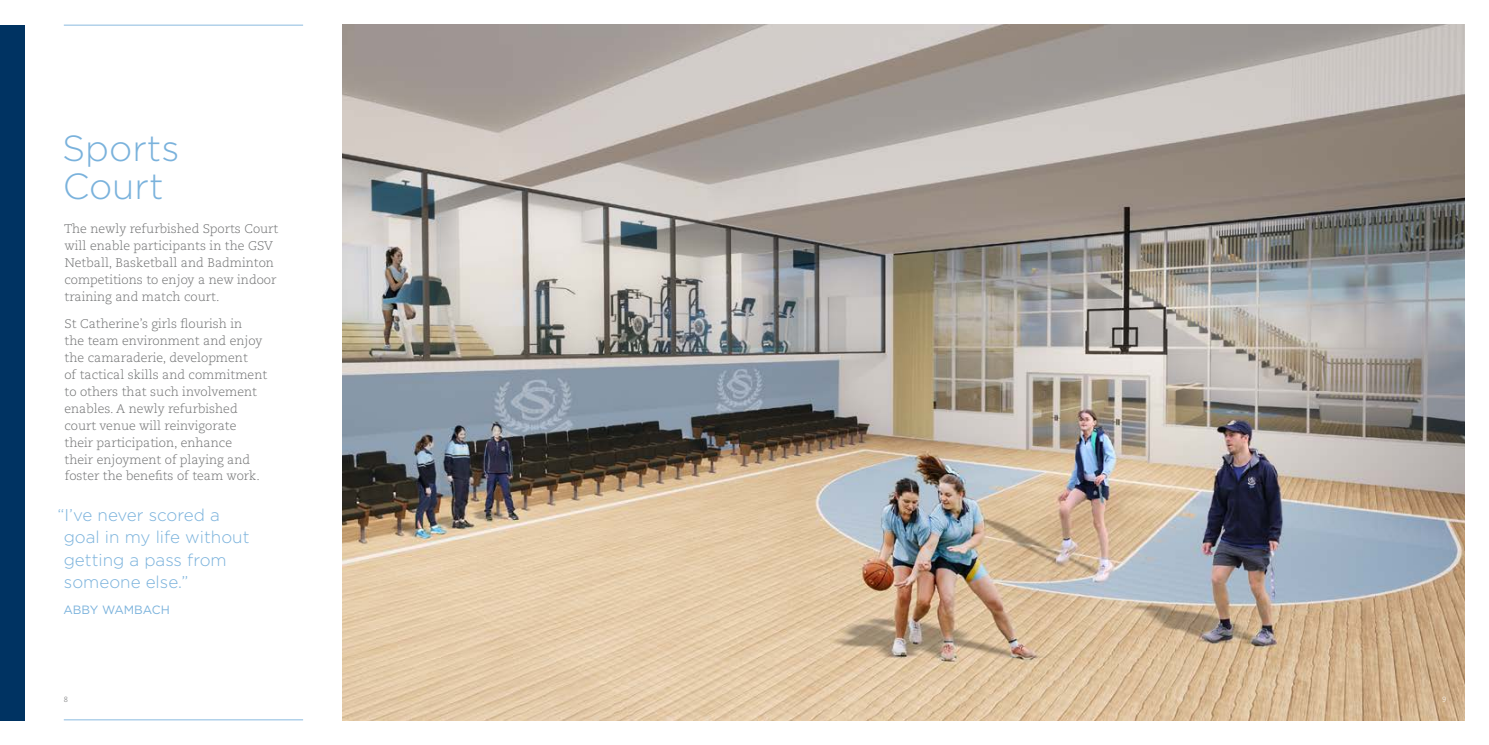
<style>
.page{position:relative;width:1489px;height:745px;background:#fff}
.page>*{position:absolute;margin:0;border:0;box-sizing:border-box;transform-origin:0 0}
.t1{font:300 36.25px/37.5px "Gotham HTF";color:#7ab2dc}
.t2{font:300 17px/22.5px "Gotham HTF";color:#7ab2dc}
.t3{font:300 12.5px/16.9px "Caecilia LT Pro 45";color:#707172}
.t4{font:12px "Gotham HTF";color:#7ab2dc}
.t5{font:300 7.5px "Caecilia LT Pro 45";color:#707172}
.t6{font:300 7.5px "Caecilia LT Pro 45";color:#fff}
</style>
<div class="page">
<img style="left:342px;top:25px;width:1121px;height:694px">
<div style="left:0;top:25px;width:25px;height:694px;background:#003362"></div>
<hr style="left:64px;top:25px;width:239px;height:1px;background:#8abae0">
<hr style="left:64px;top:719px;width:239px;height:1px;background:#8abae0">
<h1 class="t1" style="left:62px;top:129px;width:119px">Sports<br>Court</h1>
<p class="t3" style="left:64px;top:220px;width:216px">The newly refurbished Sports Court will enable participants in the GSV Netball, Basketball and Badminton competitions to enjoy a new indoor training and match court.</p>
<p class="t3" style="left:64px;top:315px;width:204px">St Catherine’s girls flourish in<br>the team environment and enjoy the camaraderie, development<br>of tactical skills and commitment to others that such involvement enables. A newly refurbished court venue will reinvigorate their participation, enhance<br>their enjoyment of playing and foster the benefits of team work.</p>
<h2 class="t2" style="left:64px;top:503px;width:187px;text-indent:-6px">“I’ve never scored a goal in my life without getting a pass from someone else.”</h2>
<p class="t4" style="left:63px;top:603px;width:108px">ABBY WAMBACH</p>
<p class="t5" style="left:64px;top:694px;width:6px">8</p>
<p class="t6" style="left:1441px;top:694px;width:6px">9</p>
</div>
